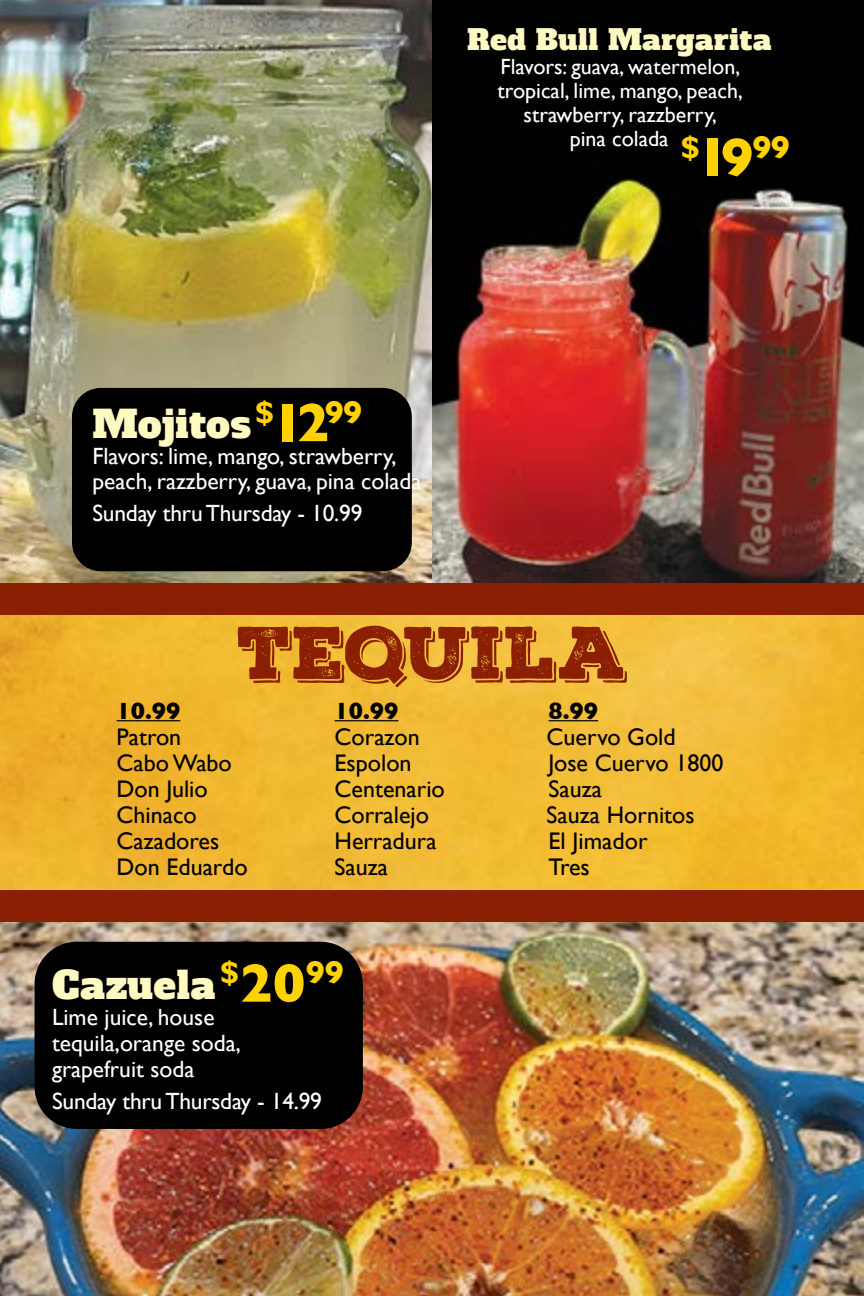
<style>
.page{position:relative;width:864px;height:1296px;background:#fff}
.page>*{position:absolute;margin:0;border:0;box-sizing:border-box;transform-origin:0 0}
.t1{font:72px "Nexa Rust Slab Demo Black Shadow 1";color:#8a1f03}
.t2{font:37.6px "Alfa Slab One";letter-spacing:.025em;color:#fffac2}
.t3{font:700 32px "Gill Sans";color:#ffd200}
.t4{font:28px "Alfa Slab One";letter-spacing:.025em;color:#fffac2}
.t5{font:24px "Gill Sans";color:#000}
.t6{font:700 24px "Gill Sans";color:#000}
.t7{font:23.4px/25.8px "Gill Sans";color:#fff}
.t8{font:22px "Gill Sans";color:#fff}
.s1{font-weight:700;font-size:32px;color:#ffd200}
.s2{font-weight:700;font-size:55px;color:#ffd200}
.s3{font-size:55px}
</style>
<div class="page">
<img style="left:0;top:615px;width:864px;height:275px">
<img style="left:432px;top:0;width:432px;height:583px">
<hr style="left:117px;top:720px;width:63px;height:1px;background:#000">
<hr style="left:335px;top:720px;width:63px;height:1px;background:#000">
<hr style="left:549px;top:720px;width:49px;height:1px;background:#000">
<img style="left:0;top:922px;width:864px;height:374px">
<img style="left:0;top:0;width:432px;height:583px">
<div style="left:35px;top:942px;width:328px;height:187px;background:#000;border-radius:42px"></div>
<div style="left:72px;top:388px;width:340px;height:183px;background:#000;border-radius:29px"></div>
<div style="left:0;top:583px;width:864px;height:32px;background:#8a1f03"></div>
<div style="left:0;top:890px;width:864px;height:32px;background:#8a1f03"></div>
<p class="t4" style="left:467px;top:21px;width:306px">Red Bull Margarita</p>
<p class="t8" style="left:500px;top:53px;width:241px">Flavors: guava, watermelon,</p>
<p class="t8" style="left:498px;top:77px;width:247px">tropical, lime, mango, peach,</p>
<p class="t8" style="left:524px;top:101px;width:195px">strawberry, razzberry,</p>
<p class="t8" style="left:570px;top:125px;width:222px">pina colada <span class="s1">$</span><span class="s2">19</span><span class="s1">99</span></p>
<h3 class="t3" style="left:255px;top:387px;width:109px">$<span class="s3">12</span>99</h3>
<h2 class="t2" style="left:92px;top:399px;width:160px">Mojitos</h2>
<p class="t7" style="left:92px;top:443px;width:331px">Flavors: lime, mango, strawberry, peach, razzberry, guava, pina colada</p>
<p class="t7" style="left:92px;top:500px;width:272px">Sunday thru Thursday - 10.99</p>
<h1 class="t1" style="left:237px;top:604px;width:391px">TEQUILA</h1>
<p class="t6" style="left:117px;top:692px;width:65px">10.99</p>
<p class="t6" style="left:335px;top:692px;width:65px">10.99</p>
<p class="t6" style="left:549px;top:692px;width:51px">8.99</p>
<p class="t5" style="left:117px;top:723px;width:66px">Patron</p>
<p class="t5" style="left:335px;top:723px;width:87px">Corazon</p>
<p class="t5" style="left:547px;top:723px;width:131px">Cuervo Gold</p>
<p class="t5" style="left:117px;top:749px;width:117px">Cabo Wabo</p>
<p class="t5" style="left:335px;top:749px;width:78px">Espolon</p>
<p class="t5" style="left:549px;top:749px;width:176px">Jose Cuervo 1800</p>
<p class="t5" style="left:117px;top:775px;width:93px">Don Julio</p>
<p class="t5" style="left:335px;top:775px;width:112px">Centenario</p>
<p class="t5" style="left:549px;top:775px;width:55px">Sauza</p>
<p class="t5" style="left:117px;top:801px;width:82px">Chinaco</p>
<p class="t5" style="left:335px;top:801px;width:96px">Corralejo</p>
<p class="t5" style="left:547px;top:801px;width:150px">Sauza Hornitos</p>
<p class="t5" style="left:117px;top:827px;width:104px">Cazadores</p>
<p class="t5" style="left:335px;top:827px;width:104px">Herradura</p>
<p class="t5" style="left:549px;top:827px;width:100px">El Jimador</p>
<p class="t5" style="left:117px;top:853px;width:133px">Don Eduardo</p>
<p class="t5" style="left:335px;top:853px;width:55px">Sauza</p>
<p class="t5" style="left:549px;top:853px;width:43px">Tres</p>
<h3 class="t3" style="left:220px;top:947px;width:126px">$<span class="s3">20</span>99</h3>
<h2 class="t2" style="left:52px;top:961px;width:165px">Cazuela</h2>
<p class="t7" style="left:52px;top:1004px;width:190px">Lime juice, house tequila,orange soda, grapefruit soda</p>
<p class="t7" style="left:52px;top:1088px;width:272px">Sunday thru Thursday - 14.99</p>
</div>
